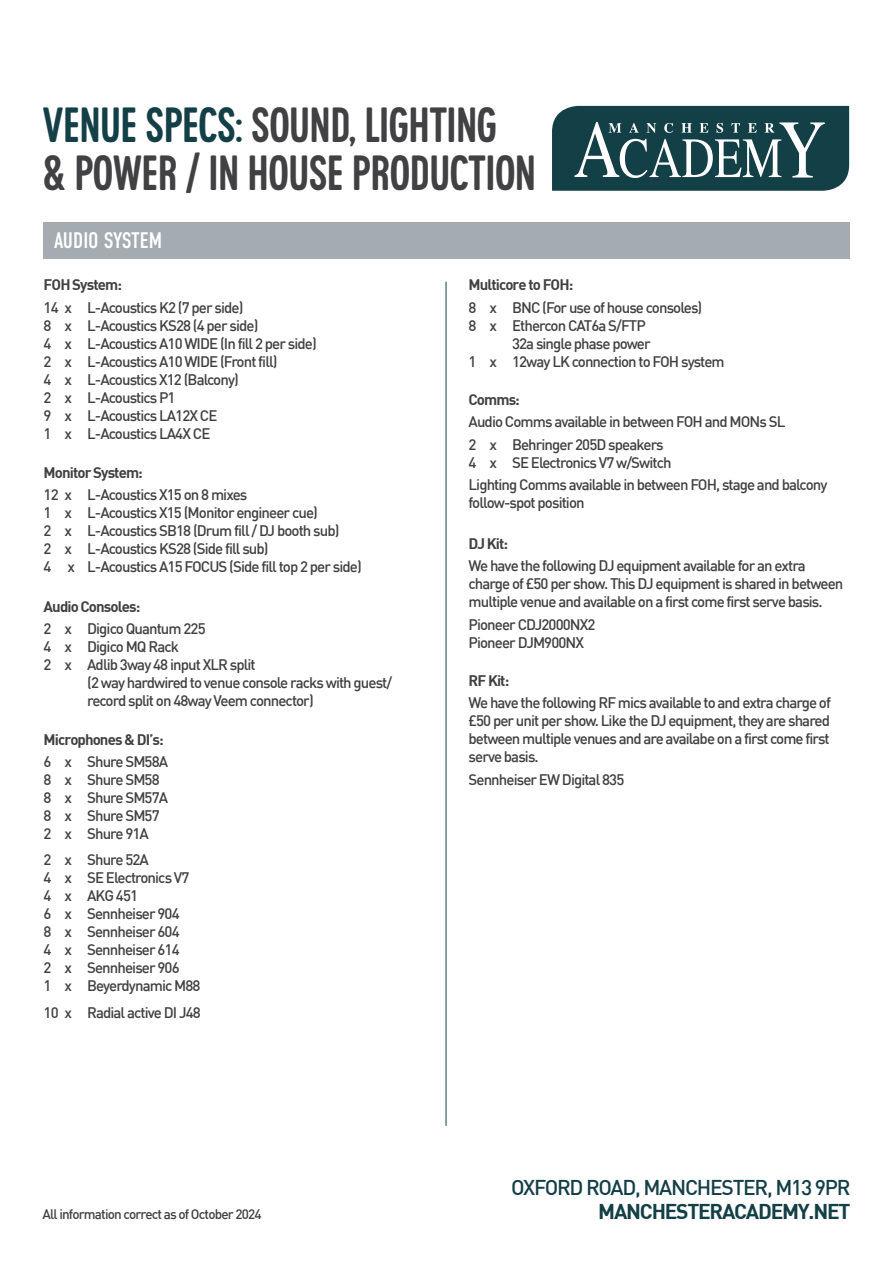
<style>
.page{position:relative;width:893px;height:1263px;background:#fff}
.page>*{position:absolute;margin:0;border:0;box-sizing:border-box;transform-origin:0 0}
.t1{font:48px/48px "Colaba";letter-spacing:-.01em;color:#414042}
.t2{font:22.5px "DIN Condensed";color:#fff}
.t3{font:500 21px "DIN";letter-spacing:-.06em;color:#133f46}
.t4{font:700 21px "DIN";letter-spacing:-.06em;color:#133f46}
.t5{font:500 15px/18px "DIN";letter-spacing:-.06em;color:#414042}
.t6{font:700 15px "DIN";letter-spacing:-.06em;color:#414042}
.t7{font:500 13.5px "DIN";letter-spacing:-.06em;color:#414042}
.s1{color:#133f46}
</style>
<div class="page">
<svg style="left:552px;top:105px;width:298px;height:86px;background:#385d63"></svg>
<hr style="left:446px;top:282px;width:1px;height:844px;background:#133f46">
<div style="left:43px;top:222px;width:806px;height:37px;background:#a4acb1"></div>
<h1 class="t1" style="left:43px;top:102px;width:495px"><span class="s1">VENUE SPECS:</span> SOUND, LIGHTING<br>&amp; POWER / IN HOUSE PRODUCTION</h1>
<h2 class="t2" style="left:54px;top:228px;width:109px">AUDIO SYSTEM</h2>
<p class="t6" style="left:44px;top:275px;width:80px">FOH System:</p>
<p class="t5" style="left:44px;top:298px;width:275px">14 x L-Acoustics K2 (7 per side)<br>8 x L-Acoustics KS28 (4 per side)<br>4 x L-Acoustics A10 WIDE (In fill 2 per side)<br>2 x L-Acoustics A10 WIDE (Front fill)<br>4 x L-Acoustics X12 (Balcony)<br>2 x L-Acoustics P1<br>9 x L-Acoustics LA12X CE<br>1 x L-Acoustics LA4X CE</p>
<p class="t6" style="left:44px;top:463px;width:101px">Monitor System:</p>
<p class="t5" style="left:44px;top:485px;width:320px">12 x L-Acoustics X15 on 8 mixes<br>1 x L-Acoustics X15 (Monitor engineer cue)<br>2 x L-Acoustics SB18 (Drum fill / DJ booth sub)<br>2 x L-Acoustics KS28 (Side fill sub)<br>4 x L-Acoustics A15 FOCUS (Side fill top 2 per side)</p>
<p class="t6" style="left:44px;top:596px;width:98px">Audio Consoles:</p>
<p class="t5" style="left:44px;top:619px;width:164px">2 x Digico Quantum 225</p>
<p class="t5" style="left:44px;top:637px;width:137px">4 x Digico MQ Rack</p>
<p class="t5" style="left:44px;top:655px;width:214px">2 x Adlib 3way 48 input XLR split</p>
<p class="t5" style="left:87px;top:673px;width:306px">(2 way hardwired to venue console racks with guest/</p>
<p class="t5" style="left:87px;top:691px;width:228px">record split on 48way Veem connector)</p>
<p class="t6" style="left:44px;top:729px;width:122px">Microphones &amp; DI’s:</p>
<p class="t5" style="left:44px;top:752px;width:126px">6 x Shure SM58A<br>8 x Shure SM58<br>8 x Shure SM57A<br>8 x Shure SM57<br>2 x Shure 91A</p>
<p class="t5" style="left:44px;top:850px;width:158px">2 x Shure 52A<br>4 x SE Electronics V7<br>4 x AKG 451<br>6 x Sennheiser 904<br>8 x Sennheiser 604<br>4 x Sennheiser 614<br>2 x Sennheiser 906<br>1 x Beyerdynamic M88</p>
<p class="t5" style="left:44px;top:1003px;width:159px">10 x Radial active DI J48</p>
<p class="t7" style="left:43px;top:1205px;width:221px">All information correct as of October 2024</p>
<p class="t6" style="left:469px;top:275px;width:106px">Multicore to FOH:</p>
<p class="t5" style="left:469px;top:298px;width:235px">8 x BNC (For use of house consoles)</p>
<p class="t5" style="left:469px;top:316px;width:179px">8 x Ethercon CAT6a S/FTP</p>
<p class="t5" style="left:512px;top:334px;width:140px">32a single phase power</p>
<p class="t5" style="left:469px;top:352px;width:258px">1 x 12way LK connection to FOH system</p>
<p class="t6" style="left:469px;top:390px;width:53px">Comms:</p>
<p class="t5" style="left:469px;top:410px;width:318px;line-height:22.2px">Audio Comms available in between FOH and MONs SL<br>2 x Behringer 205D speakers</p>
<p class="t5" style="left:469px;top:451px;width:360px;line-height:22.2px">4 x SE Electronics V7 w/Switch<br>Lighting Comms available in between FOH, stage and balcony</p>
<p class="t5" style="left:469px;top:493px;width:118px">follow-spot position</p>
<p class="t6" style="left:469px;top:534px;width:41px">DJ Kit:</p>
<p class="t5" style="left:469px;top:556px;width:376px">We have the following DJ equipment available for an extra charge of £50 per show. This DJ equipment is shared in between multiple venue and available on a first come first serve basis.</p>
<p class="t5" style="left:469px;top:615px;width:129px">Pioneer CDJ2000NX2<br>Pioneer DJM900NX</p>
<p class="t6" style="left:469px;top:671px;width:42px">RF Kit:</p>
<p class="t5" style="left:469px;top:693px;width:364px;text-align:justify">We have the following RF mics available to and extra charge of £50 per unit per show. Like the DJ equipment, they are shared between multiple venues and are availabe on a first come first serve basis.</p>
<p class="t5" style="left:469px;top:770px;width:157px">Sennheiser EW Digital 835</p>
<h3 class="t3" style="left:511px;top:1174px;width:341px">OXFORD ROAD, MANCHESTER, M13 9PR</h3>
<h3 class="t4" style="left:598px;top:1198px;width:254px">MANCHESTERACADEMY.NET</h3>
</div>
